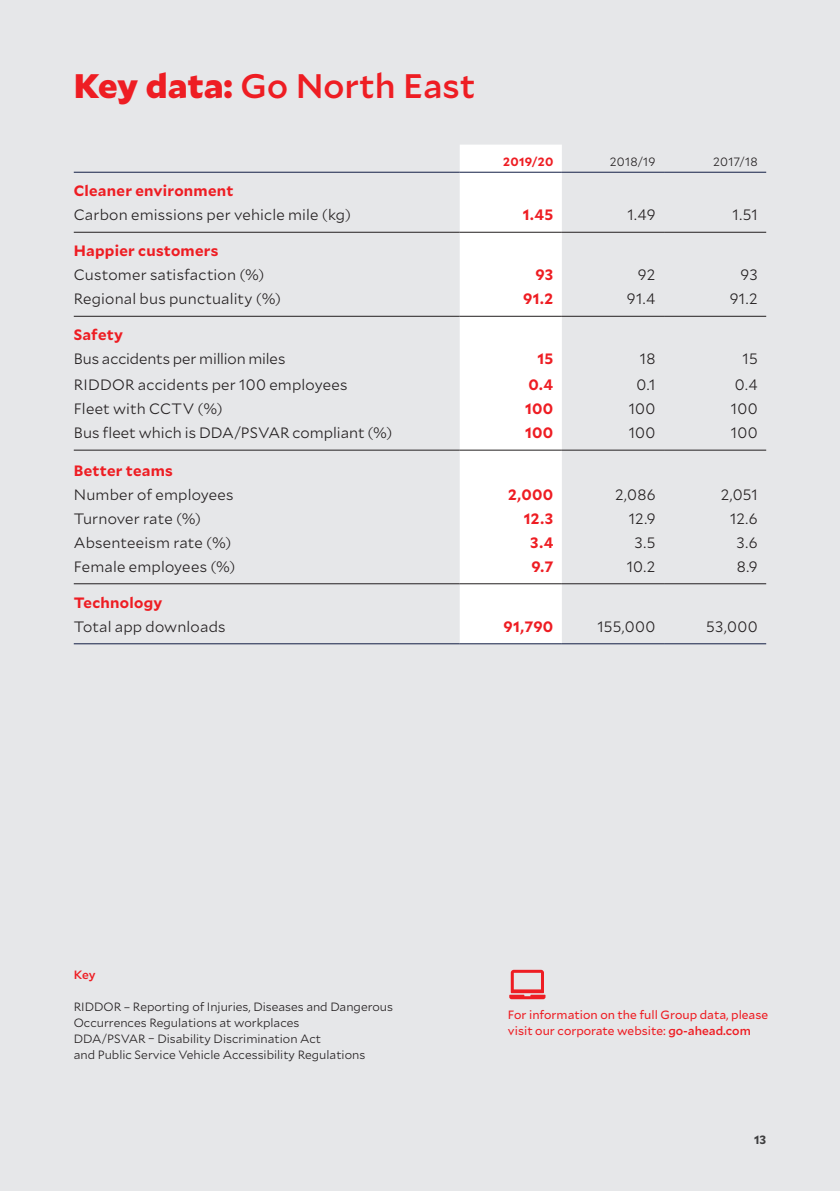
<style>
.page{position:relative;width:840px;height:1191px;background:#fff}
.page>*{position:absolute;margin:0;border:0;box-sizing:border-box;transform-origin:0 0}
.t1{font:500 34px "Mallory";color:#ee1d23}
.t2{font:300 15px "Mallory";letter-spacing:.01em;color:#231f20}
.t3{font:700 15px "Mallory";letter-spacing:.02em;color:#ee1d23}
.t4{font:300 12px/16px "Mallory";color:#231f20}
.t5{font:12px/16px "Mallory";color:#ee1d23}
.t6{font:700 12px "Mallory";letter-spacing:.02em;color:#ee1d23}
.t7{font:500 12px "Mallory";color:#ee1d23}
.t8{font:700 12px "Mallory";color:#3e3e3f}
.s1{font-weight:900}
.s2{font-weight:500}
</style>
<div class="page">
<div style="left:0;top:0;width:839px;height:1191px;background:#e6e7e9"></div>
<svg style="left:509px;top:969px;width:36px;height:30px"></svg>
<div style="left:459px;top:145px;width:102px;height:498px;background:#fff"></div>
<hr style="left:74px;top:316px;width:385px;height:1px;background:#231f20">
<hr style="left:459px;top:316px;width:102px;height:1px;background:#231f20">
<hr style="left:561px;top:316px;width:102px;height:1px;background:#231f20">
<hr style="left:663px;top:316px;width:102px;height:1px;background:#231f20">
<hr style="left:74px;top:232px;width:385px;height:1px;background:#231f20">
<hr style="left:459px;top:232px;width:102px;height:1px;background:#231f20">
<hr style="left:561px;top:232px;width:102px;height:1px;background:#231f20">
<hr style="left:663px;top:232px;width:102px;height:1px;background:#231f20">
<hr style="left:74px;top:450px;width:385px;height:1px;background:#231f20">
<hr style="left:459px;top:450px;width:102px;height:1px;background:#231f20">
<hr style="left:561px;top:450px;width:102px;height:1px;background:#231f20">
<hr style="left:663px;top:450px;width:102px;height:1px;background:#231f20">
<hr style="left:74px;top:643px;width:385px;height:1px;background:#131f46">
<hr style="left:459px;top:643px;width:102px;height:1px;background:#131f46">
<hr style="left:561px;top:643px;width:102px;height:1px;background:#131f46">
<hr style="left:663px;top:643px;width:102px;height:1px;background:#131f46">
<hr style="left:74px;top:583px;width:385px;height:1px;background:#231f20">
<hr style="left:459px;top:583px;width:102px;height:1px;background:#231f20">
<hr style="left:561px;top:583px;width:102px;height:1px;background:#231f20">
<hr style="left:663px;top:583px;width:102px;height:1px;background:#231f20">
<hr style="left:74px;top:172px;width:385px;height:1px;background:#131f46">
<hr style="left:459px;top:172px;width:102px;height:1px;background:#131f46">
<hr style="left:561px;top:172px;width:102px;height:1px;background:#131f46">
<hr style="left:663px;top:172px;width:102px;height:1px;background:#131f46">
<h1 class="t1" style="left:74px;top:61px;width:403px"><span class="s1">Key data:</span> Go North East</h1>
<p class="t6" style="left:503px;top:153px;width:52px">2019/20</p>
<p class="t4" style="left:609px;top:153px;width:47px">2018/19</p>
<p class="t4" style="left:712px;top:153px;width:46px">2017/18</p>
<p class="t3" style="left:74px;top:180px;width:161px">Cleaner environment</p>
<p class="t2" style="left:74px;top:204px;width:279px">Carbon emissions per vehicle mile (kg)</p>
<p class="t3" style="left:522px;top:204px;width:32px">1.45</p>
<p class="t2" style="left:627px;top:204px;width:30px">1.49</p>
<p class="t2" style="left:732px;top:204px;width:27px">1.51</p>
<p class="t3" style="left:74px;top:240px;width:146px">Happier customers</p>
<p class="t2" style="left:74px;top:264px;width:192px">Customer satisfaction (%)</p>
<p class="t3" style="left:535px;top:264px;width:19px">93</p>
<p class="t2" style="left:637px;top:264px;width:19px">92</p>
<p class="t2" style="left:740px;top:264px;width:19px">93</p>
<p class="t2" style="left:74px;top:288px;width:209px">Regional bus punctuality (%)</p>
<p class="t3" style="left:523px;top:288px;width:32px">91.2</p>
<p class="t2" style="left:626px;top:288px;width:30px">91.4</p>
<p class="t2" style="left:729px;top:288px;width:29px">91.2</p>
<p class="t3" style="left:74px;top:324px;width:51px">Safety</p>
<p class="t2" style="left:74px;top:348px;width:213px">Bus accidents per million miles</p>
<p class="t3" style="left:537px;top:348px;width:17px">15</p>
<p class="t2" style="left:639px;top:348px;width:17px">18</p>
<p class="t2" style="left:742px;top:348px;width:17px">15</p>
<p class="t2" style="left:74px;top:374px;width:275px">RIDDOR accidents per 100 employees</p>
<p class="t3" style="left:528px;top:373px;width:26px">0.4</p>
<p class="t2" style="left:636px;top:374px;width:21px">0.1</p>
<p class="t2" style="left:734px;top:374px;width:24px">0.4</p>
<p class="t2" style="left:74px;top:398px;width:150px">Fleet with CCTV (%)</p>
<p class="t3" style="left:525px;top:397px;width:30px">100</p>
<p class="t2" style="left:628px;top:398px;width:28px">100</p>
<p class="t2" style="left:730px;top:398px;width:28px">100</p>
<p class="t2" style="left:74px;top:422px;width:320px">Bus fleet which is DDA/PSVAR compliant (%)</p>
<p class="t3" style="left:525px;top:421px;width:30px">100</p>
<p class="t2" style="left:628px;top:422px;width:28px">100</p>
<p class="t2" style="left:730px;top:422px;width:28px">100</p>
<p class="t3" style="left:74px;top:459px;width:101px">Better teams</p>
<p class="t2" style="left:74px;top:483px;width:161px">Number of employees</p>
<p class="t3" style="left:507px;top:483px;width:47px">2,000</p>
<p class="t2" style="left:614px;top:483px;width:42px">2,086</p>
<p class="t2" style="left:720px;top:483px;width:38px">2,051</p>
<p class="t2" style="left:74px;top:507px;width:129px">Turnover rate (%)</p>
<p class="t3" style="left:523px;top:507px;width:31px">12.3</p>
<p class="t2" style="left:628px;top:507px;width:28px">12.9</p>
<p class="t2" style="left:729px;top:507px;width:29px">12.6</p>
<p class="t2" style="left:74px;top:531px;width:159px">Absenteeism rate (%)</p>
<p class="t3" style="left:530px;top:531px;width:25px">3.4</p>
<p class="t2" style="left:634px;top:531px;width:23px">3.5</p>
<p class="t2" style="left:736px;top:531px;width:23px">3.6</p>
<p class="t2" style="left:74px;top:555px;width:163px">Female employees (%)</p>
<p class="t3" style="left:531px;top:555px;width:23px">9.7</p>
<p class="t2" style="left:626px;top:555px;width:30px">10.2</p>
<p class="t2" style="left:736px;top:555px;width:22px">8.9</p>
<p class="t3" style="left:74px;top:591px;width:90px">Technology</p>
<p class="t2" style="left:74px;top:615px;width:153px">Total app downloads</p>
<p class="t3" style="left:503px;top:615px;width:51px">91,790</p>
<p class="t2" style="left:597px;top:615px;width:60px">155,000</p>
<p class="t2" style="left:705px;top:615px;width:53px">53,000</p>
<p class="t7" style="left:74px;top:966px;width:23px">Key</p>
<p class="t4" style="left:74px;top:998px;width:320px">RIDDOR – Reporting of Injuries, Diseases and Dangerous Occurrences Regulations at workplaces<br>DDA/PSVAR – Disability Discrimination Act<br>and Public Service Vehicle Accessibility Regulations</p>
<p class="t5" style="left:507px;top:1006px;width:261px">For information on the full Group data, please visit our corporate website: <span class="s2">go-ahead.com</span></p>
<p class="t8" style="left:753px;top:1130px;width:14px">13</p>
</div>
